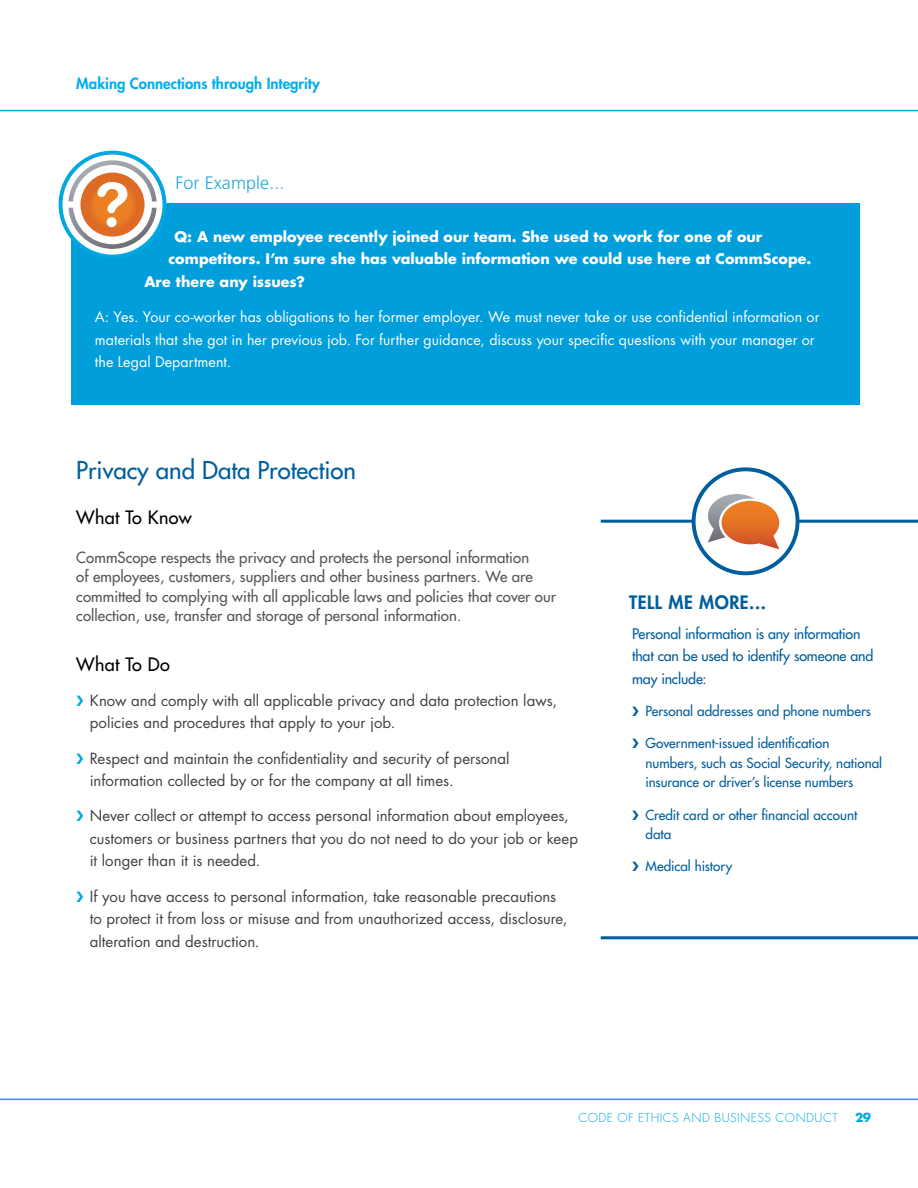
<style>
.page{position:relative;width:918px;height:1188px;background:#fff}
.page>*{position:absolute;margin:0;border:0;box-sizing:border-box;transform-origin:0 0}
.t1{font:500 24px "Futura Std";color:#005e9e}
.t2{font:500 18px "Futura Std";letter-spacing:.02em;color:#000}
.t3{font:800 18px "Futura Std";letter-spacing:.03em;color:#005e9e}
.t4{font:300 18px "Frutiger LT Std";letter-spacing:.005em;color:#27aae1}
.t5{font:15px/22.5px "Futura Std";color:#414042}
.t6{font:500 15px/19.5px "Futura Std";letter-spacing:.005em;color:#565659}
.t7{font:800 15px "Futura Std";color:#00aeef}
.t8{font:14.25px/22.5px "Futura Std";letter-spacing:.005em;color:#fff}
.t9{font:700 14.25px "Futura Std";letter-spacing:.005em;color:#fff}
.t10{font:500 14.25px/22.5px "Futura Std";letter-spacing:-.01em;color:#005e9e}
.t11{font:500 13.5px/19.5px "Futura Std";color:#005e9e}
.t12{font:300 12px "Futura Std";letter-spacing:.04em;color:#00a7e1}
.t13{font:700 12px "Futura Std";color:#00a7e1}
.s1{color:#00a7e1}
</style>
<div class="page">
<hr style="left:0;top:110px;width:918px;height:1px;background:#00a7e1">
<hr style="left:0;top:1099px;width:918px;height:1px;background:#00a7e1">
<hr style="left:601px;top:520px;width:317px;height:3px;background:#005e9e">
<div style="left:694px;top:469px;width:104px;height:104px;background:#fff;border-radius:50%"></div>
<svg style="left:708px;top:494px;width:71px;height:55px"></svg>
<div style="left:692px;top:467px;width:108px;height:108px;border:4px solid #005e9e;border-radius:50%"></div>
<hr style="left:601px;top:936px;width:317px;height:3px;background:#005e9e">
<div style="left:71px;top:203px;width:788px;height:202px;background:#009edb"></div>
<svg style="left:61px;top:153px;width:103px;height:104px"></svg>
<svg style="left:68px;top:160px;width:89px;height:89px"></svg>
<div style="left:59px;top:151px;width:107px;height:108px;border:4px solid #00a7e1;border-radius:50%"></div>
<p class="t7" style="left:76px;top:74px;width:245px">Making Connections through Integrity</p>
<p class="t4" style="left:175px;top:172px;width:111px">For Example...</p>
<p class="t9" style="left:174px;top:227px;width:589px">Q: A new employee recently joined our team. She used to work for one of our</p>
<p class="t9" style="left:168px;top:250px;width:645px">competitors. I’m sure she has valuable information we could use here at CommScope.</p>
<p class="t9" style="left:144px;top:272px;width:162px">Are there any issues?</p>
<p class="t8" style="left:95px;top:306px;width:726px">A: Yes. Your co-worker has obligations to her former employer. We must never take or use confidential information or materials that she got in her previous job. For further guidance, discuss your specific questions with your manager or the Legal Department.</p>
<h1 class="t1" style="left:76px;top:455px;width:281px">Privacy and Data Protection</h1>
<p class="t2" style="left:76px;top:506px;width:117px">What To Know</p>
<p class="t6" style="left:76px;top:547px;width:481px">CommScope respects the privacy and protects the personal information<br>of employees, customers, suppliers and other business partners. We are committed to complying with all applicable laws and policies that cover our collection, use, transfer and storage of personal information.</p>
<p class="t2" style="left:76px;top:653px;width:95px">What To Do</p>
<p class="t5" style="left:90px;top:689px;width:469px;text-indent:-14px"><span class="s1">❯</span> Know and comply with all applicable privacy and data protection laws, policies and procedures that apply to your job.</p>
<p class="t5" style="left:90px;top:747px;width:421px;text-indent:-14px"><span class="s1">❯</span> Respect and maintain the confidentiality and security of personal information collected by or for the company at all times.</p>
<p class="t5" style="left:90px;top:805px;width:490px;text-indent:-14px"><span class="s1">❯</span> Never collect or attempt to access personal information about employees, customers or business partners that you do not need to do your job or keep it longer than it is needed.</p>
<p class="t5" style="left:90px;top:885px;width:479px;text-indent:-14px"><span class="s1">❯</span> If you have access to personal information, take reasonable precautions to protect it from loss or misuse and from unauthorized access, disclosure, alteration and destruction.</p>
<p class="t3" style="left:629px;top:591px;width:138px">TELL ME MORE...</p>
<p class="t10" style="left:632px;top:622px;width:243px">Personal information is any information that can be used to identify someone and may include:</p>
<p class="t11" style="left:632px;top:701px;width:240px">❯ Personal addresses and phone numbers</p>
<p class="t11" style="left:646px;top:734px;width:238px;text-indent:-14px">❯ Government-issued identification numbers, such as Social Security, national insurance or driver’s license numbers</p>
<p class="t11" style="left:646px;top:805px;width:213px;text-indent:-14px">❯ Credit card or other financial account data</p>
<p class="t11" style="left:632px;top:857px;width:102px">❯ Medical history</p>
<p class="t12" style="left:578px;top:1110px;width:261px">CODE OF ETHICS AND BUSINESS CONDUCT</p>
<p class="t13" style="left:855px;top:1109px;width:18px">29</p>
</div>
